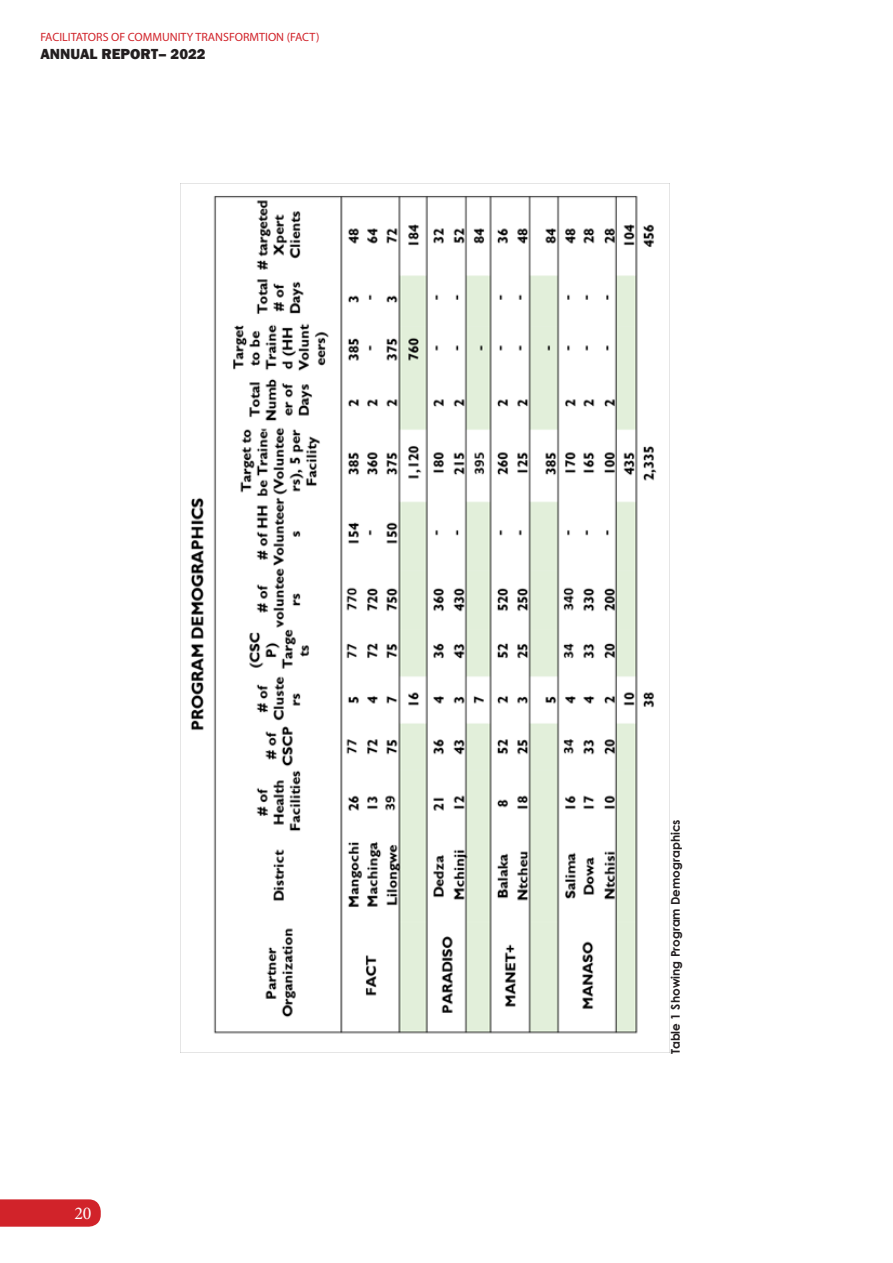
<style>
.page{position:relative;width:893px;height:1263px;background:#fff}
.page>*{position:absolute;margin:0;border:0;box-sizing:border-box;transform-origin:0 0}
.t1{font:18px "Minion Pro";color:#fff}
.t2{font:800 15px "Franklin Gothic";color:#231f20}
.t3{font:12px "Myriad Pro";color:#d1232a}
.t4{font:700 12px "Century Gothic";color:#231f20}
</style>
<div class="page">
<svg style="left:0;top:1199px;width:101px;height:28px;background:#d32d34"></svg>
<img style="left:180px;top:183px;width:490px;height:870px">
<p class="t3" style="left:40px;top:30px;width:281px">FACILITATORS OF COMMUNITY TRANSFORMTION (FACT)</p>
<p class="t2" style="left:40px;top:44px;width:167px">ANNUAL REPORT– 2022</p>
<p class="t1" style="left:74px;top:1201px;width:19px">20</p>
<p class="t4" style="left:666px;top:1054px;width:237px;rotate:-90deg">Table 1 Showing Program Demographics</p>
</div>
